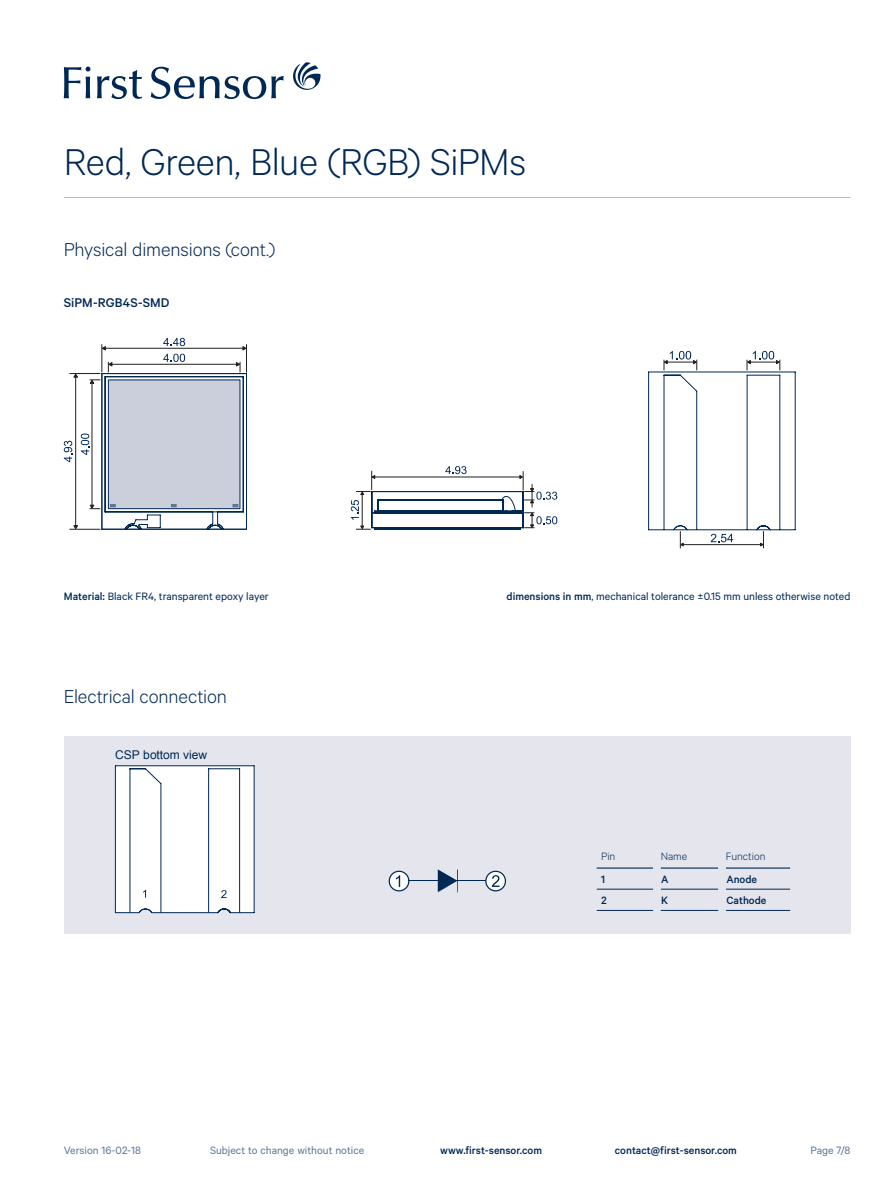
<style>
.page{position:relative;width:893px;height:1191px;background:#fff}
.page>*{position:absolute;margin:0;border:0;box-sizing:border-box;transform-origin:0 0}
.t1{font:300 42px "Calibre";letter-spacing:-.01em;color:#002855}
.INTROTEXT_14_17{font:300 21px "Calibre";letter-spacing:-.005em;color:#002855}
.COPYTEXT_9_5_13{font:500 14.25px "Calibre";letter-spacing:.005em;color:#002855}
.Seitenzahl{font:12px "Calibre";color:#002855}
.tabelle{font:500 12px "Calibre";color:#002855}
.t2{font:12px "Calibre";color:#5d7696}
.tabelle-2{font:300 12px "Calibre";color:#002855}
.t3{font:12px "Arial";color:#002855}
.s1{font-weight:500}
</style>
<div class="page">
<svg style="left:64px;top:67px;width:26px;height:31px"></svg>
<svg style="left:97px;top:70px;width:45px;height:29px"></svg>
<svg style="left:293px;top:62px;width:27px;height:28px"></svg>
<svg style="left:151px;top:67px;width:133px;height:32px"></svg>
<hr style="left:64px;top:197px;width:786px;height:1px;background:#aeb8ca">
<svg style="left:351px;top:466px;width:206px;height:64px"></svg>
<svg style="left:648px;top:351px;width:147px;height:197px"></svg>
<hr style="left:70px;top:529px;width:30px;height:1px;background:#231f20">
<svg style="left:64px;top:338px;width:183px;height:191px"></svg>
<div style="left:64px;top:736px;width:786px;height:197px;background:#e5e6ed"></div>
<hr style="left:597px;top:867px;width:56px;height:1px;background:#002855">
<hr style="left:661px;top:867px;width:57px;height:1px;background:#002855">
<hr style="left:726px;top:867px;width:64px;height:1px;background:#002855">
<hr style="left:597px;top:889px;width:56px;height:1px;background:#002855">
<hr style="left:661px;top:889px;width:57px;height:1px;background:#002855">
<hr style="left:726px;top:889px;width:64px;height:1px;background:#002855">
<hr style="left:597px;top:910px;width:56px;height:1px;background:#002855">
<hr style="left:661px;top:910px;width:57px;height:1px;background:#002855">
<hr style="left:726px;top:910px;width:64px;height:1px;background:#002855">
<hr style="left:408px;top:880px;width:78px;height:1px;background:#002855">
<svg style="left:438px;top:869px;width:20px;height:23px"></svg>
<svg style="left:389px;top:870px;width:20px;height:21px"></svg>
<svg style="left:485px;top:870px;width:21px;height:21px"></svg>
<svg style="left:115px;top:765px;width:139px;height:148px;background:#f1f3f6"></svg>
<hr style="left:152px;top:912px;width:66px;height:1px;background:#002855">
<h1 class="t1" style="left:64px;top:137px;width:464px">Red, Green, Blue (RGB) SiPMs</h1>
<p class="INTROTEXT_14_17" style="left:64px;top:237px;width:213px">Physical dimensions (cont.)</p>
<p class="COPYTEXT_9_5_13" style="left:64px;top:294px;width:107px">SiPM-RGB4S-SMD</p>
<p class="Seitenzahl" style="left:64px;top:589px;width:206px"><span class="s1">Material:</span> Black FR4, transparent epoxy layer</p>
<p class="Seitenzahl" style="left:507px;top:589px;width:345px"><span class="s1">dimensions in mm</span>, mechanical tolerance ±0.15 mm unless otherwise noted</p>
<p class="INTROTEXT_14_17" style="left:64px;top:684px;width:165px">Electrical connection</p>
<p class="t3" style="left:115px;top:747px;width:94px">CSP bottom view</p>
<p class="tabelle-2" style="left:601px;top:849px;width:16px">Pin</p>
<p class="tabelle-2" style="left:661px;top:849px;width:28px">Name</p>
<p class="tabelle-2" style="left:726px;top:849px;width:41px">Function</p>
<p class="tabelle" style="left:601px;top:872px;width:5px">1</p>
<p class="tabelle" style="left:661px;top:872px;width:9px">A</p>
<p class="tabelle" style="left:726px;top:872px;width:32px">Anode</p>
<p class="tabelle" style="left:601px;top:893px;width:7px">2</p>
<p class="tabelle" style="left:661px;top:893px;width:8px">K</p>
<p class="tabelle" style="left:726px;top:893px;width:42px">Cathode</p>
<p class="t2" style="left:64px;top:1143px;width:79px">Version 16-02-18</p>
<p class="t2" style="left:210px;top:1143px;width:156px">Subject to change without notice</p>
<p class="tabelle" style="left:440px;top:1143px;width:103px">www.first-sensor.com</p>
<p class="tabelle" style="left:615px;top:1143px;width:124px">contact@first-sensor.com</p>
<p class="t2" style="left:810px;top:1143px;width:42px">Page 7/8</p>
</div>
